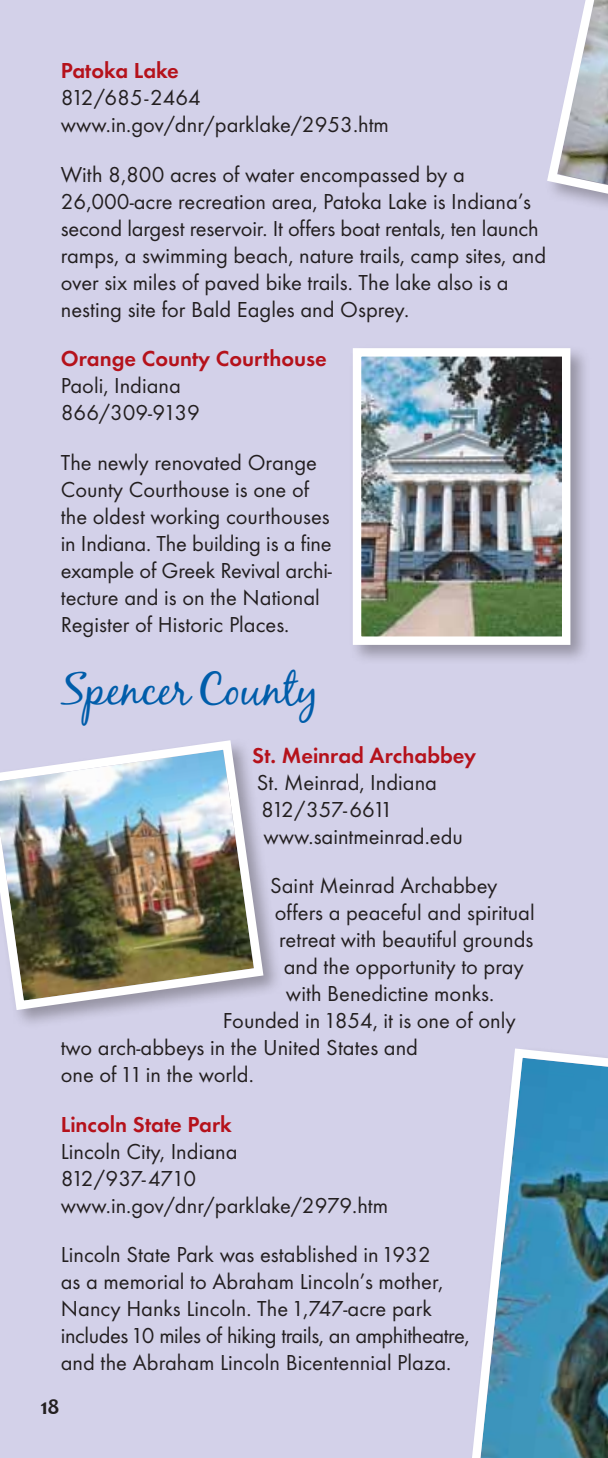
<style>
.page{position:relative;width:608px;height:1458px;background:#d3d1e9}
.page>*{position:absolute;margin:0;border:0;box-sizing:border-box;transform-origin:0 0}
.t1{font:45px "Black Jack";color:#005daa}
.t2{font:22.5px/27px "Futura T";color:#231f20}
.t3{font:600 22.5px "Futura T";color:#b5121b}
.t4{font:700 22.5px "Candara";color:#231f20}
</style>
<div class="page">
<svg style="left:547px;top:0;width:61px;height:206px"></svg>
<div style="left:0;top:737px;width:283px;height:293px;background:#231f20;opacity:.35"></div>
<img style="left:0;top:737px;width:268px;height:278px">
<img style="left:472px;top:1048px;width:136px;height:410px">
<div style="left:349px;top:344px;width:242px;height:322px;background:#231f20;opacity:.35"></div>
<img style="left:349px;top:344px;width:225px;height:305px">
<p class="t3" style="left:61px;top:57px;width:120px">Patoka Lake</p>
<p class="t2" style="left:61px;top:84px;width:329px">812/685-2464 www.in.gov/dnr/parklake/2953.htm</p>
<p class="t2" style="left:61px;top:160px;width:486px">With 8,800 acres of water encompassed by a 26,000-acre recreation area, Patoka Lake is Indiana’s second largest reservoir. It offers boat rentals, ten launch ramps, a swimming beach, nature trails, camp sites, and over six miles of paved bike trails. The lake also is a nesting site for Bald Eagles and Osprey.</p>
<p class="t3" style="left:61px;top:345px;width:267px">Orange County Courthouse</p>
<p class="t2" style="left:61px;top:372px;width:141px">Paoli, Indiana<br>866/309-9139</p>
<p class="t2" style="left:61px;top:448px;width:272px">The newly renovated Orange<br>County Courthouse is one of the oldest working courthouses in Indiana. The building is a fine example of Greek Revival archi&shy;tecture and is on the National<br>Register of Historic Places.</p>
<h1 class="t1" style="left:61px;top:662px;width:259px">Spencer County</h1>
<p class="t3" style="left:252px;top:742px;width:225px">St. Meinrad Archabbey</p>
<p class="t2" style="left:256px;top:769px;width:208px">St. Meinrad, Indiana<br>812/357-6611 www.saintmeinrad.edu</p>
<p class="t2" style="left:270px;top:872px;width:229px">Saint Meinrad Archabbey</p>
<p class="t2" style="left:274px;top:899px;width:261px">offers a peaceful and spiritual</p>
<p class="t2" style="left:279px;top:926px;width:255px">retreat with beautiful grounds</p>
<p class="t2" style="left:284px;top:953px;width:241px">and the opportunity to pray</p>
<p class="t2" style="left:286px;top:980px;width:210px">with Benedictine monks.</p>
<p class="t2" style="left:223px;top:1007px;width:294px">Founded in 1854, it is one of only</p>
<p class="t2" style="left:61px;top:1034px;width:359px">two arch-abbeys in the United States and</p>
<p class="t2" style="left:61px;top:1061px;width:194px">one of 11 in the world.</p>
<p class="t3" style="left:61px;top:1111px;width:172px">Lincoln State Park</p>
<p class="t2" style="left:61px;top:1138px;width:328px">Lincoln City, Indiana<br>812/937-4710 www.in.gov/dnr/parklake/2979.htm</p>
<p class="t2" style="left:61px;top:1241px;width:410px">Lincoln State Park was established in 1932<br>as a memorial to Abraham Lincoln’s mother, Nancy Hanks Lincoln. The 1,747-acre park includes 10 miles of hiking trails, an amphitheatre, and the Abraham Lincoln Bicentennial Plaza.</p>
<p class="t4" style="left:40px;top:1392px;width:21px">18</p>
</div>
